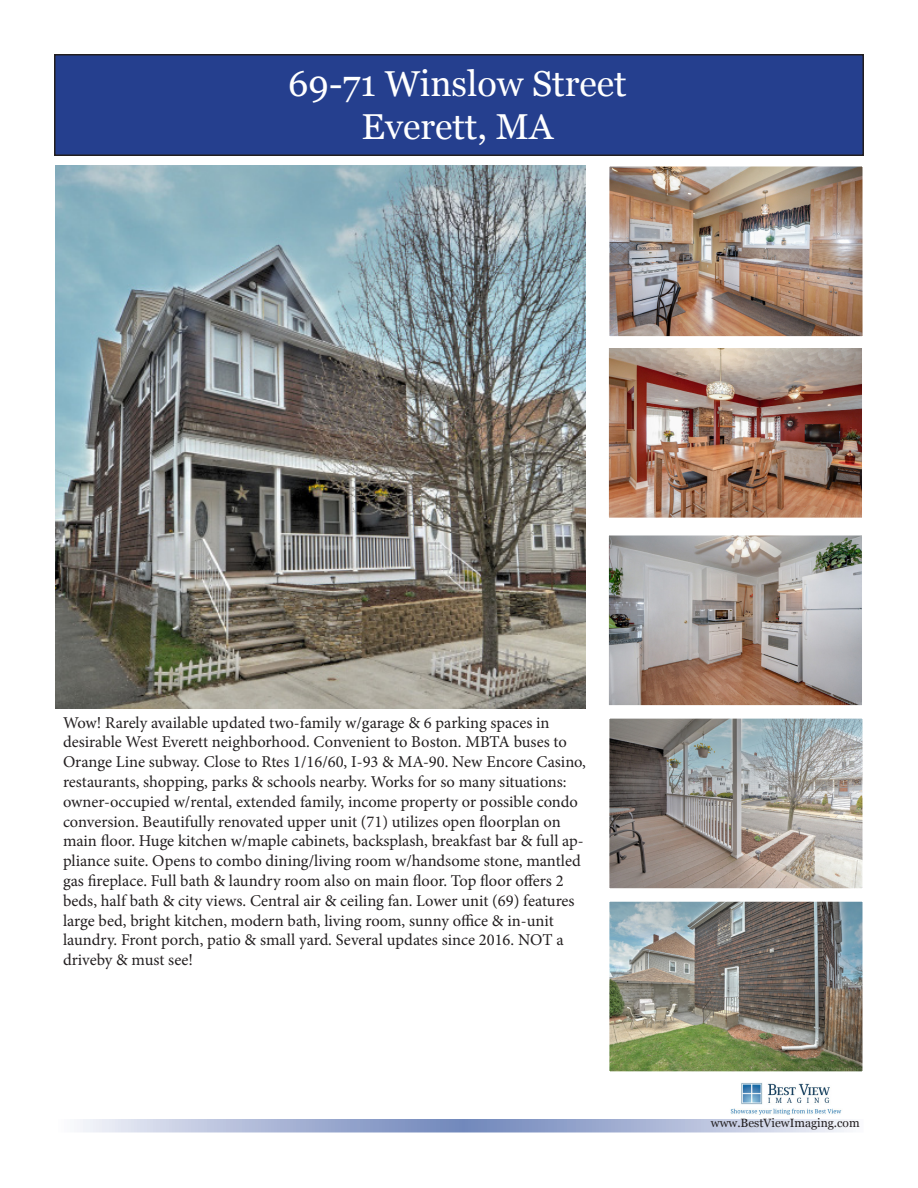
<style>
.page{position:relative;width:918px;height:1188px;background:#fff}
.page>*{position:absolute;margin:0;border:0;box-sizing:border-box;transform-origin:0 0}
.t1{font:36px "Georgia";color:#fff}
.t2{font:16.5px/19.8px "Minion Pro";color:#231f20}
.t3{font:12px "Georgia";color:#231f20}
</style>
<div class="page">
<div style="left:55px;top:55px;width:808px;height:100px;background:#253f8e"></div>
<div style="left:54px;top:54px;width:810px;height:102px;border:2px solid #231f20"></div>
<img style="left:56px;top:165px;width:530px;height:543px">
<img style="left:610px;top:349px;width:251px;height:168px">
<div style="left:606px;top:345px;width:259px;height:176px;border:3px solid #fff"></div>
<img style="left:610px;top:536px;width:251px;height:168px">
<div style="left:606px;top:532px;width:259px;height:176px;border:3px solid #fff"></div>
<img style="left:610px;top:168px;width:252px;height:167px">
<div style="left:606px;top:164px;width:260px;height:175px;border:3px solid #fff"></div>
<img style="left:610px;top:720px;width:252px;height:167px">
<div style="left:606px;top:716px;width:260px;height:175px;border:3px solid #fff"></div>
<img style="left:610px;top:903px;width:252px;height:167px">
<div style="left:606px;top:899px;width:260px;height:175px;border:3px solid #fff"></div>
<svg style="left:80px;top:1121px;width:767px;height:10px;background:#aeb9d8"></svg>
<div style="left:54px;top:1118px;width:812px;height:16px;border:2px solid #fff"></div>
<img style="left:730px;top:1083px;width:112px;height:32px">
<p class="t1" style="left:288px;top:57px;width:340px">69-71 Winslow Street</p>
<p class="t1" style="left:362px;top:100px;width:193px">Everett, MA</p>
<p class="t2" style="left:63px;top:713px;width:525px">Wow! Rarely available updated two-family w/garage &amp; 6 parking spaces in desirable West Everett neighborhood. Convenient to Boston. MBTA buses to Orange Line subway. Close to Rtes 1/16/60, I-93 &amp; MA-90. New Encore Casino, restaurants, shopping, parks &amp; schools nearby. Works for so many situations: owner-occupied w/rental, extended family, income property or possible condo conversion. Beautifully renovated upper unit (71) utilizes open floorplan on main floor. Huge kitchen w/maple cabinets, backsplash, breakfast bar &amp; full ap&shy;pliance suite. Opens to combo dining/living room w/handsome stone, mantled gas fireplace. Full bath &amp; laundry room also on main floor. Top floor offers 2 beds, half bath &amp; city views. Central air &amp; ceiling fan. Lower unit (69) features large bed, bright kitchen, modern bath, living room, sunny office &amp; in-unit laundry. Front porch, patio &amp; small yard. Several updates since 2016. NOT a driveby &amp; must see!</p>
<p class="t3" style="left:711px;top:1114px;width:150px">www.BestViewImaging.com</p>
</div>
